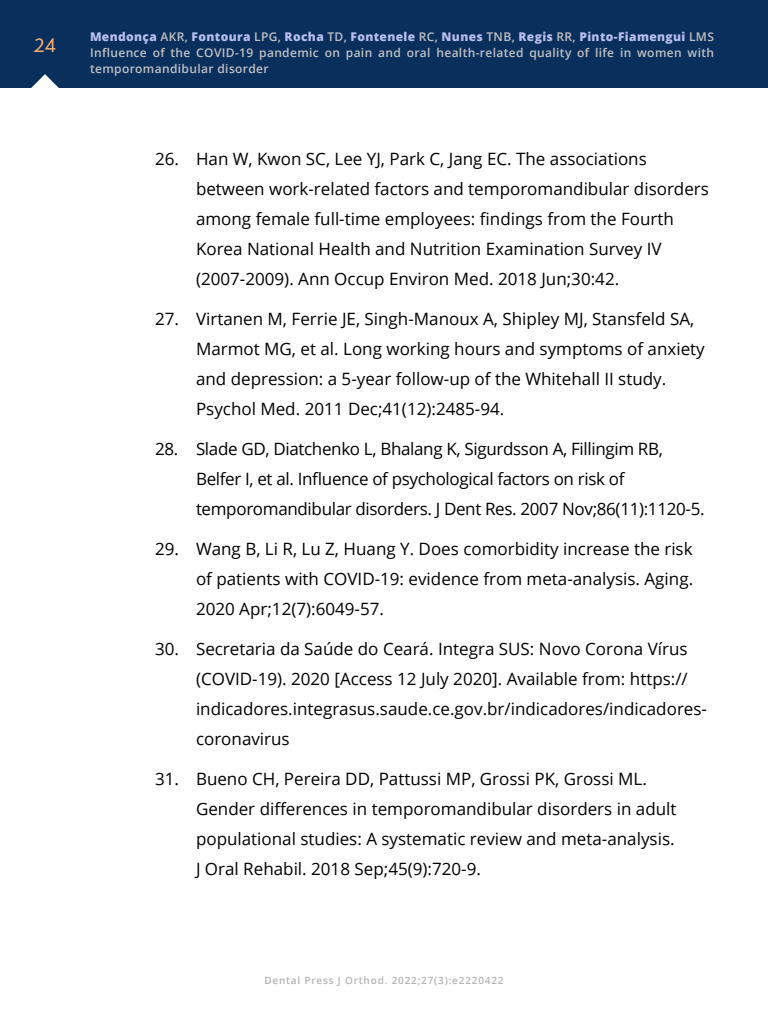
<style>
.page{position:relative;width:768px;height:1024px;background:#fff}
.page>*{position:absolute;margin:0;border:0;box-sizing:border-box;transform-origin:0 0}
.t1{font:500 18px "Semplicita Pro";color:#ffae6f}
.t2{font:17px/30px "Open Sans";color:#000}
.t3{font:17px/30px "Open Sans";letter-spacing:-.02em;color:#000}
.t4{font:600 12px/16px "Open Sans";letter-spacing:.03em;color:#c1c1c3;text-align:justify}
.t5{font:600 10px "Open Sans";letter-spacing:.08em;color:#b3b3b3}
.s1{font-weight:800;color:#b9beef}
</style>
<div class="page">
<div style="left:0;top:0;width:768px;height:88px;background:#092f5c"></div>
<svg style="left:31px;top:74px;width:28px;height:14px"></svg>
<p class="t1" style="left:34px;top:33px;width:24px">24</p>
<p class="t4" style="left:90px;top:29px;width:626px"><span class="s1">Mendonça</span> AKR, <span class="s1">Fontoura</span> LPG, <span class="s1">Rocha</span> TD, <span class="s1">Fontenele</span> RC, <span class="s1">Nunes</span> TNB, <span class="s1">Regis</span> RR, <span class="s1">Pinto-Fiamengui</span> LMS Influence of the COVID-19 pandemic on pain and oral health-related quality of life in women with temporomandibular disorder</p>
<p class="t2" style="left:196px;top:143px;width:514px;text-indent:-41px">26. Han W, Kwon SC, Lee YJ, Park C, Jang EC. The associations between work-related factors and temporomandibular disorders among female full-time employees: findings from the Fourth Korea National Health and Nutrition Examination Survey IV (2007-2009). Ann Occup Environ Med. 2018 Jun;30:42.</p>
<p class="t2" style="left:196px;top:303px;width:510px;text-indent:-41px">27. Virtanen M, Ferrie JE, Singh-Manoux A, Shipley MJ, Stansfeld SA, Marmot MG, et al. Long working hours and symptoms of anxiety and depression: a 5-year follow-up of the Whitehall II study.<br>Psychol Med. 2011 Dec;41(12):2485-94.</p>
<p class="t3" style="left:196px;top:433px;width:510px;text-indent:-41px">28. Slade GD, Diatchenko L, Bhalang K, Sigurdsson A, Fillingim RB,<br>Belfer I, et al. Influence of psychological factors on risk of temporomandibular disorders. J Dent Res. 2007 Nov;86(11):1120-5.</p>
<p class="t2" style="left:196px;top:533px;width:499px;text-align:justify;text-indent:-41px">29. Wang B, Li R, Lu Z, Huang Y. Does comorbidity increase the risk of patients with COVID-19: evidence from meta-analysis. Aging.<br>2020 Apr;12(7):6049-57.</p>
<p class="t2" style="left:196px;top:633px;width:513px;text-indent:-41px">30. Secretaria da Saúde do Ceará. Integra SUS: Novo Corona Vírus (COVID-19). 2020 [Access 12 July 2020]. Available from: https:// indicadores.integrasus.saude.ce.gov.br/indicadores/indicadores&shy;coronavirus</p>
<p class="t2" style="left:196px;top:763px;width:482px;text-indent:-41px">31. Bueno CH, Pereira DD, Pattussi MP, Grossi PK, Grossi ML.<br>Gender differences in temporomandibular disorders in adult populational studies: A systematic review and meta-analysis.<br>J Oral Rehabil. 2018 Sep;45(9):720-9.</p>
<p class="t5" style="left:264px;top:974px;width:241px">Dental Press J Orthod. 2022;27(3):e2220422</p>
</div>
